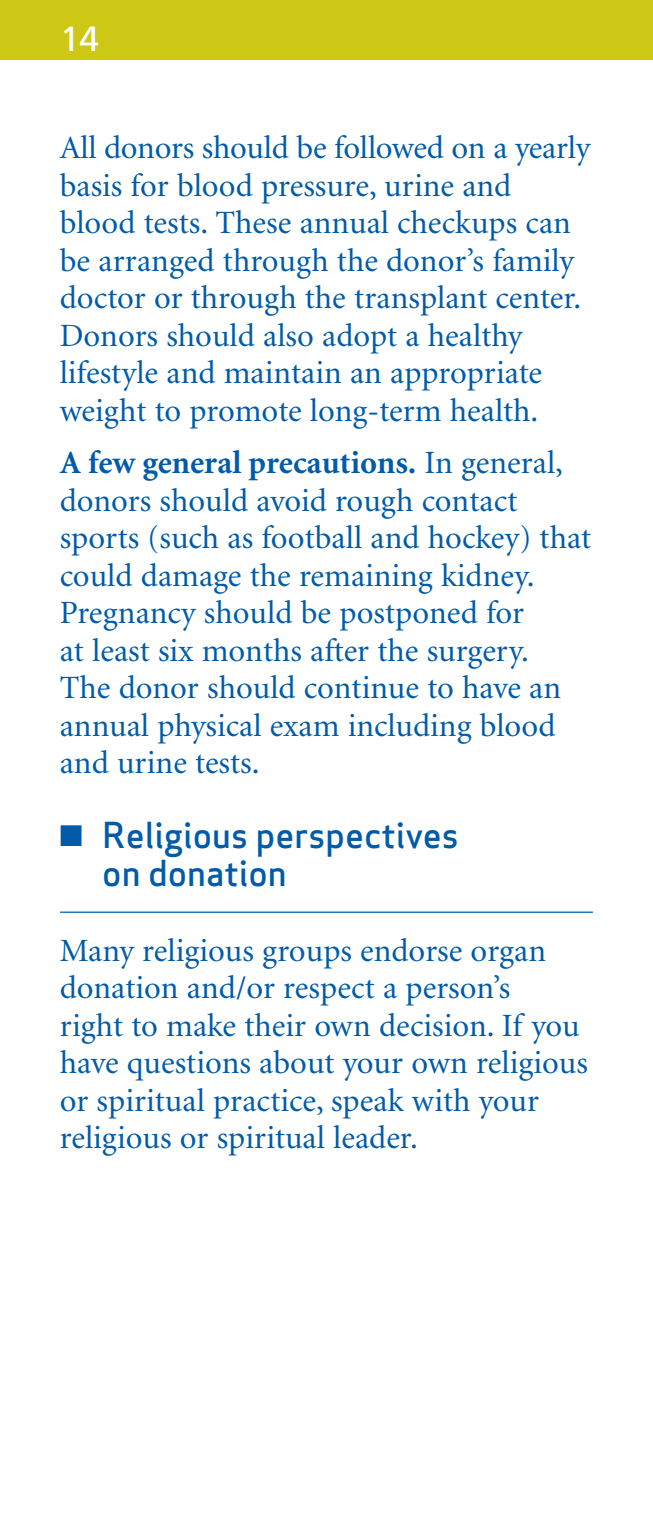
<style>
.page{position:relative;width:653px;height:1530px;background:#fff}
.page>*{position:absolute;margin:0;border:0;box-sizing:border-box;transform-origin:0 0}
.t1{font:35px/37.5px "Apex Sans Medium T";color:#015ba9}
.t2{font:35px "Frutiger";color:#fff}
.t3{font:32.5px/37.5px "Minion";color:#015ba9}
.s1{font-weight:700}
</style>
<div class="page">
<div style="left:0;top:0;width:652px;height:60px;background:#cdc816"></div>
<hr style="left:60px;top:912px;width:532px;height:1px;background:#015ba9">
<p class="t2" style="left:60px;top:25px;width:40px">14</p>
<p class="t3" style="left:60px;top:132px;width:532px">All donors should be followed on a yearly basis for blood pressure, urine and blood tests. These annual checkups can be arranged through the donor’s family doctor or through the transplant center.<br>Donors should also adopt a healthy lifestyle and maintain an appropriate weight to promote long-term health.</p>
<p class="t3" style="left:60px;top:447px;width:533px"><span class="s1">A few general precautions.</span> In general, donors should avoid rough contact sports (such as football and hockey) that could damage the remaining kidney.<br>Pregnancy should be postponed for<br>at least six months after the surgery.<br>The donor should continue to have an annual physical exam including blood and urine tests.</p>
<p class="t1" style="left:102px;top:816px;width:358px;text-indent:-42px">■ Religious perspectives on donation</p>
<p class="t3" style="left:60px;top:934px;width:529px">Many religious groups endorse organ donation and/or respect a person’s<br>right to make their own decision. If you have questions about your own religious or spiritual practice, speak with your religious or spiritual leader.</p>
</div>
